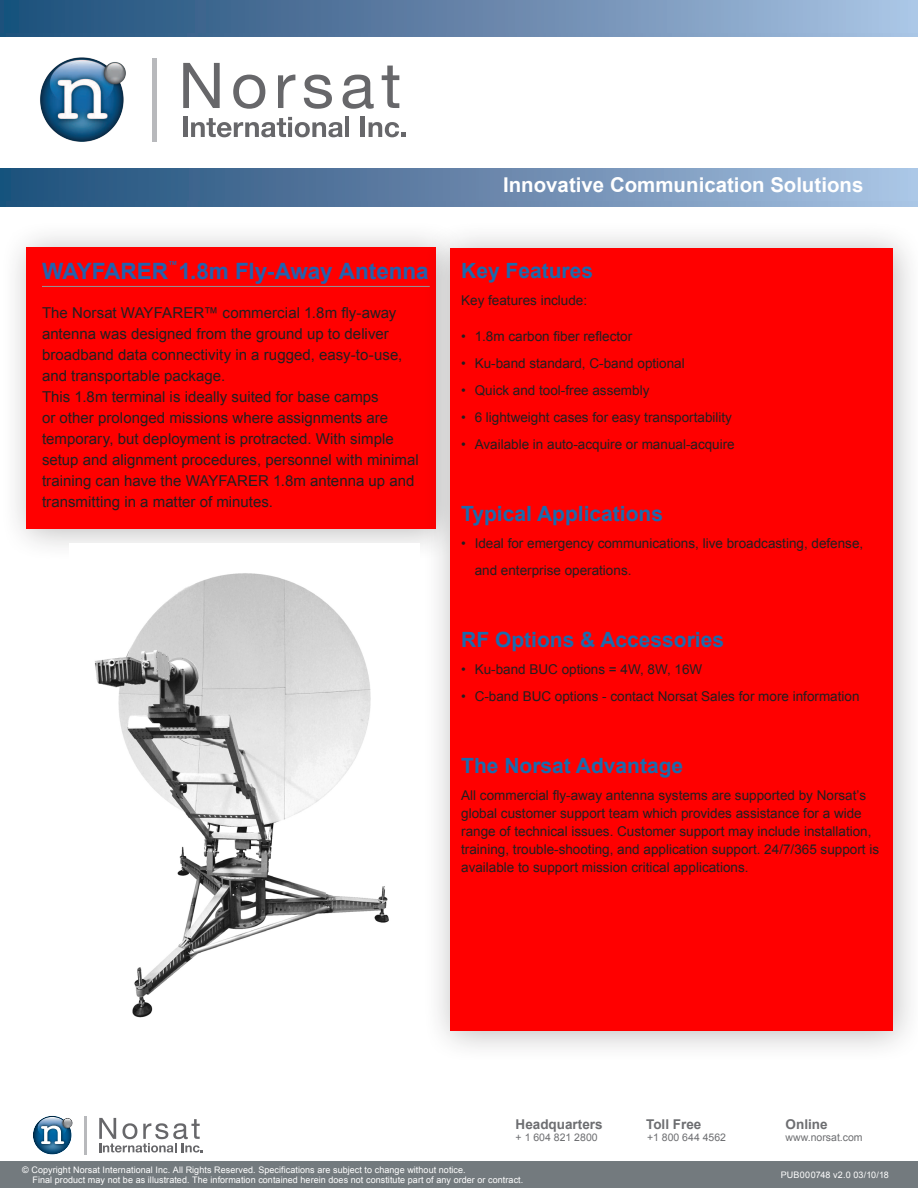
<style>
.page{position:relative;width:918px;height:1188px;background:#fff}
.page>*{position:absolute;margin:0;border:0;box-sizing:border-box;transform-origin:0 0}
.t1{font:700 22.5px "Arial";color:#2362af}
.t2{font:700 21px "Arial";color:#1b6bae}
.t3{font:700 20.4px "Arial";color:#fff}
.t4{font:15px/21px "Arial";letter-spacing:.005em;color:#231f20}
.t5{font:13.5px/18px "Arial";color:#231f20}
.t6{font:700 13.5px "Arial";color:#6d6e71}
.t7{font:10.5px "Arial";color:#6d6e71}
.t8{font:9px/9.6px "Arial";letter-spacing:.005em;color:#fff}
.t9{font:9px "Arial";letter-spacing:.025em;color:#fff}
.t10{font:700 5.7px "Arial";color:#2362af}
</style>
<div class="page">
<div style="left:0;top:1161px;width:918px;height:27px;background:#737b7f"></div>
<svg style="left:99px;top:1118px;width:104px;height:34px"></svg>
<hr style="left:85px;top:1116px;width:2px;height:39px;background:#b8b9bc">
<svg style="left:33px;top:1116px;width:40px;height:39px"></svg>
<div style="left:0;top:0;width:918px;height:36px;background:linear-gradient(to right,#1d4c77,#aac0e0)"></div>
<div style="left:0;top:172px;width:918px;height:35px;background:linear-gradient(to right,#1e4c77,#a8bfdf)"></div>
<div style="left:0;top:0;width:918px;height:32px;background:linear-gradient(to right,#1c4b76,#abc1e1)"></div>
<div style="left:0;top:169px;width:918px;height:32px;background:linear-gradient(to right,#1d4c77,#abc1e1)"></div>
<svg style="left:183px;top:63px;width:37px;height:45px"></svg>
<svg style="left:233px;top:75px;width:32px;height:34px"></svg>
<svg style="left:278px;top:75px;width:17px;height:33px"></svg>
<svg style="left:304px;top:75px;width:28px;height:34px"></svg>
<svg style="left:343px;top:75px;width:31px;height:34px"></svg>
<svg style="left:382px;top:66px;width:17px;height:42px"></svg>
<div style="left:183px;top:117px;width:5px;height:20px;background:#67676a"></div>
<svg style="left:191px;top:117px;width:152px;height:20px"></svg>
<hr style="left:345px;top:117px;width:4px;height:20px;background:#67676a">
<hr style="left:361px;top:117px;width:4px;height:20px;background:#67676a">
<svg style="left:369px;top:122px;width:37px;height:15px"></svg>
<div style="left:152px;top:58px;width:5px;height:84px;background:#b8b9bc"></div>
<img style="left:40px;top:57px;width:86px;height:85px">
<div style="left:0;top:220px;width:469px;height:342px;background:#231f20;opacity:.3"></div>
<div style="left:27px;top:247px;width:409px;height:282px;background:#f00"></div>
<div style="left:423px;top:221px;width:495px;height:843px;background:#231f20;opacity:.3"></div>
<div style="left:450px;top:248px;width:443px;height:782px;background:#f00"></div>
<hr style="left:42px;top:286px;width:388px;height:1px;background:#939598">
<img style="left:70px;top:543px;width:350px;height:475px">
<h1 class="t1" style="left:42px;top:262px;width:128px">WAYFARER</h1>
<p class="t10" style="left:169px;top:261px;width:10px">TM</p>
<h1 class="t1" style="left:179px;top:262px;width:252px">1.8m Fly-Away Antenna</h1>
<p class="t4" style="left:42px;top:302px;width:378px">The Norsat WAYFARER™ commercial 1.8m fly-away antenna was designed from the ground up to deliver broadband data connectivity in a rugged, easy-to-use, and transportable package.<br>This 1.8m terminal is ideally suited for base camps<br>or other prolonged missions where assignments are temporary, but deployment is protracted. With simple setup and alignment procedures, personnel with minimal training can have the WAYFARER 1.8m antenna up and transmitting in a matter of minutes.</p>
<h3 class="t3" style="left:503px;top:177px;width:362px">Innovative Communication Solutions</h3>
<h2 class="t2" style="left:461px;top:262px;width:133px">Key Features</h2>
<p class="t5" style="left:461px;top:291px;width:128px">Key features include:</p>
<p class="t5" style="left:461px;top:327px;width:173px">• 1.8m carbon fiber reflector</p>
<p class="t5" style="left:461px;top:354px;width:225px">• Ku-band standard, C-band optional</p>
<p class="t5" style="left:461px;top:381px;width:190px">• Quick and tool-free assembly</p>
<p class="t5" style="left:461px;top:408px;width:272px">• 6 lightweight cases for easy transportability</p>
<p class="t5" style="left:461px;top:435px;width:275px">• Available in auto-acquire or manual-acquire</p>
<h2 class="t2" style="left:461px;top:505px;width:203px">Typical Applications</h2>
<p class="t5" style="left:475px;top:529px;width:390px;line-height:27px;text-indent:-14px">• Ideal for emergency communications, live broadcasting, defense, and enterprise operations.</p>
<h2 class="t2" style="left:461px;top:631px;width:264px">RF Options &amp; Accessories</h2>
<p class="t5" style="left:461px;top:660px;width:243px">• Ku-band BUC options = 4W, 8W, 16W</p>
<p class="t5" style="left:461px;top:687px;width:400px">• C-band BUC options - contact Norsat Sales for more information</p>
<h2 class="t2" style="left:461px;top:757px;width:224px">The Norsat Advantage</h2>
<p class="t5" style="left:461px;top:786px;width:419px">All commercial fly-away antenna systems are supported by Norsat’s global customer support team which provides assistance for a wide range of technical issues. Customer support may include installation, training, trouble-shooting, and application support. 24/7/365 support is available to support mission critical applications.</p>
<p class="t6" style="left:516px;top:1119px;width:89px">Headquarters</p>
<p class="t6" style="left:646px;top:1119px;width:57px">Toll Free</p>
<p class="t6" style="left:786px;top:1119px;width:44px">Online</p>
<p class="t7" style="left:516px;top:1134px;width:84px">+ 1 604 821 2800</p>
<p class="t7" style="left:647px;top:1134px;width:81px">+1 800 644 4562</p>
<p class="t7" style="left:786px;top:1134px;width:79px">www.norsat.com</p>
<p class="t8" style="left:33px;top:1166px;width:492px;text-indent:-10px">© Copyright Norsat International Inc. All Rights Reserved. Specifications are subject to change without notice.<br>Final product may not be as illustrated. The information contained herein does not constitute part of any order or contract.</p>
<p class="t9" style="left:781px;top:1169px;width:110px">PUB000748 v2.0 03/10/18</p>
</div>
